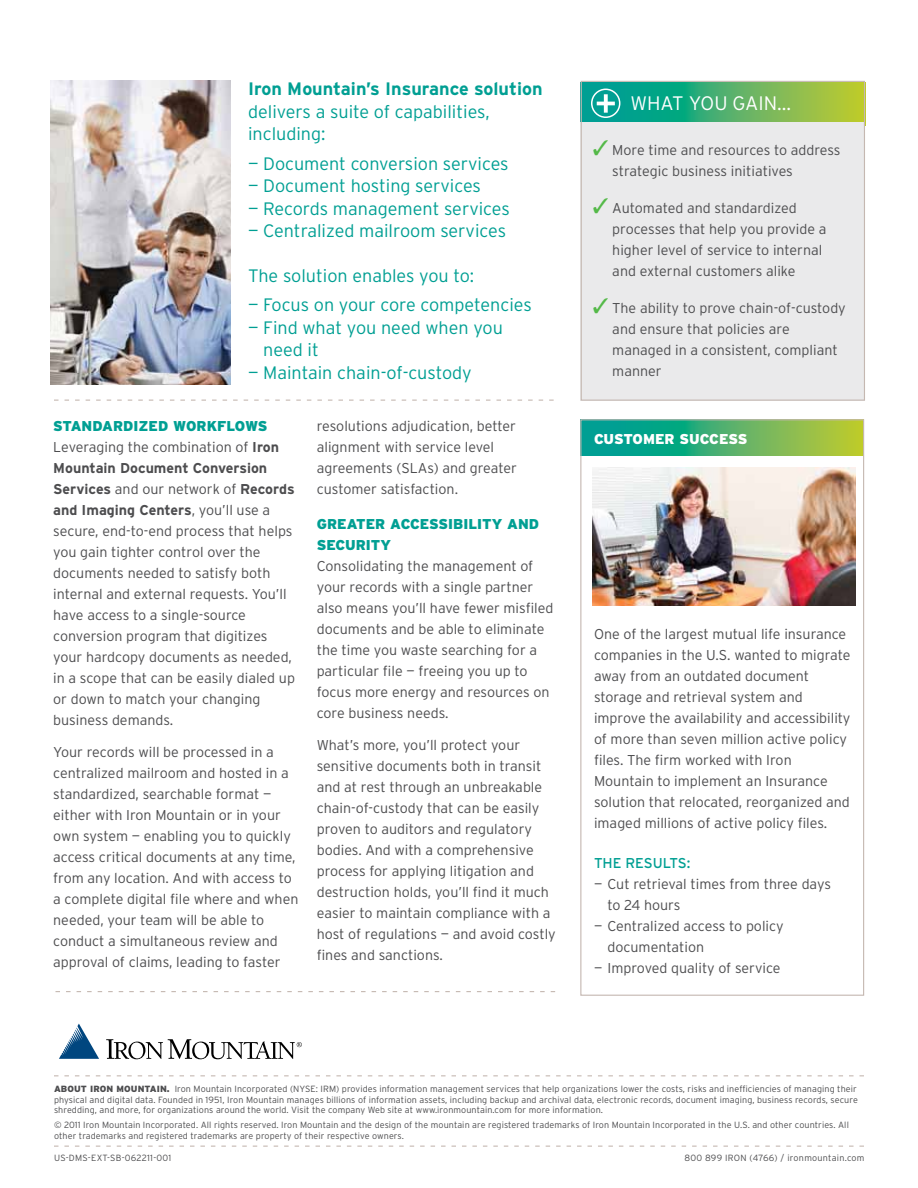
<style>
.page{position:relative;width:918px;height:1188px;background:#fff}
.page>*{position:absolute;margin:0;border:0;box-sizing:border-box;transform-origin:0 0}
.t1{font:300 19.5px "Interstate";color:#fff}
.t2{font:300 18px/22.5px "Interstate";color:#009f93}
.t3{font:700 18px "Interstate";color:#009f93}
.t4{font:300 14.25px/21px "Interstate";color:#4d4d4f}
.t5{font:900 14.25px/21px "Interstate";color:#009f93}
.t6{font:900 14.25px "Interstate";color:#fff}
.t7{font:14.25px "Interstate";color:#009f93}
.t8{font:300 9px/10.5px "Interstate";letter-spacing:.01em;color:#4d4d4f;text-align:justify}
.t9{font:300 9px "Interstate";letter-spacing:.03em;color:#4d4d4f}
.s1{font-weight:900;color:#009f93}
.s2{font-weight:700}
.s3{color:#54b948}
.s4{font-weight:900}
</style>
<div class="page">
<svg style="left:582px;top:421px;width:280px;height:35px;background:#4bb06b"></svg>
<svg style="left:54px;top:1146px;width:810px;height:1px"></svg>
<svg style="left:59px;top:1024px;width:40px;height:35px"></svg>
<svg style="left:106px;top:1039px;width:196px;height:20px"></svg>
<svg style="left:54px;top:1075px;width:810px;height:1px"></svg>
<svg style="left:54px;top:400px;width:500px;height:1px"></svg>
<svg style="left:56px;top:991px;width:499px;height:1px"></svg>
<div style="left:580px;top:419px;width:284px;height:577px;border:1px solid #c5b8b1"></div>
<img style="left:50px;top:81px;width:180px;height:304px">
<svg style="left:580px;top:82px;width:283px;height:40px;background:#51b269"></svg>
<div style="left:580px;top:122px;width:285px;height:279px;background:#eaeaeb"></div>
<div style="left:591px;top:89px;width:29px;height:29px;border:2px solid #fff;border-radius:50%"></div>
<svg style="left:597px;top:94px;width:18px;height:19px"></svg>
<div style="left:581px;top:81px;width:284px;height:320px;border:1px solid #c5b8b1"></div>
<img style="left:592px;top:468px;width:264px;height:138px">
<p class="t3" style="left:248px;top:79px;width:296px">Iron Mountain’s Insurance solution</p>
<p class="t2" style="left:248px;top:100px;width:243px">delivers a suite of capabilities, including:</p>
<p class="t2" style="left:248px;top:152px;width:262px">— Document conversion services</p>
<p class="t2" style="left:248px;top:174px;width:234px">— Document hosting services</p>
<p class="t2" style="left:248px;top:197px;width:263px">— Records management services</p>
<p class="t2" style="left:248px;top:219px;width:260px">— Centralized mailroom services</p>
<p class="t2" style="left:248px;top:264px;width:228px">The solution enables you to:</p>
<p class="t2" style="left:248px;top:294px;width:285px">— Focus on your core competencies</p>
<p class="t2" style="left:263px;top:316px;width:241px;text-indent:-15px">— Find what you need when you need it</p>
<p class="t2" style="left:248px;top:361px;width:225px">— Maintain chain-of-custody</p>
<p class="t4" style="left:53px;top:415px;width:243px"><span class="s1">STANDARDIZED WORKFLOWS<br></span>Leveraging the combination of <span class="s2">Iron<br>Mountain Document Conversion<br>Services</span> and our network of <span class="s2">Records and Imaging Centers</span>, you’ll use a secure, end-to-end process that helps you gain tighter control over the documents needed to satisfy both internal and external requests. You’ll have access to a single-source conversion program that digitizes your hardcopy documents as needed, in a scope that can be easily dialed up or down to match your changing business demands.</p>
<p class="t4" style="left:53px;top:741px;width:247px">Your records will be processed in a centralized mailroom and hosted in a standardized, searchable format — either with Iron Mountain or in your own system — enabling you to quickly access critical documents at any time, from any location. And with access to a complete digital file where and when needed, your team will be able to conduct a simultaneous review and approval of claims, leading to faster</p>
<p class="t4" style="left:317px;top:415px;width:202px">resolutions adjudication, better alignment with service level agreements (SLAs) and greater customer satisfaction.</p>
<p class="t5" style="left:317px;top:513px;width:222px">GREATER ACCESSIBILITY AND<br>SECURITY</p>
<p class="t4" style="left:317px;top:555px;width:238px">Consolidating the management of your records with a single partner also means you’ll have fewer misfiled documents and be able to eliminate the time you waste searching for a particular file — freeing you up to focus more energy and resources on core business needs.</p>
<p class="t4" style="left:317px;top:734px;width:241px">What’s more, you’ll protect your sensitive documents both in transit and at rest through an unbreakable chain-of-custody that can be easily proven to auditors and regulatory bodies. And with a comprehensive process for applying litigation and destruction holds, you’ll find it much easier to maintain compliance with a host of regulations — and avoid costly fines and sanctions.</p>
<h1 class="t1" style="left:630px;top:92px;width:41px">whatyou</h1>
<h1 class="t1" style="left:733px;top:92px;width:60px">gain ...</h1>
<p class="t4" style="left:612px;top:139px;width:230px;text-indent:-20px"><span class="s3">✓</span> More time and resources to address strategic business initiatives</p>
<p class="t4" style="left:612px;top:197px;width:216px;text-indent:-20px"><span class="s3">✓</span> Automated and standardized processes that help you provide a higher level of service to internal and external customers alike</p>
<p class="t4" style="left:612px;top:298px;width:235px;text-indent:-20px"><span class="s3">✓</span> The ability to prove chain-of-custody and ensure that policies are managed in a consistent, compliant manner</p>
<p class="t6" style="left:594px;top:430px;width:11px">CUSTO</p>
<p class="t6" style="left:643px;top:430px;width:47px">MER SUCCESS</p>
<p class="t4" style="left:594px;top:623px;width:258px">One of the largest mutual life insurance companies in the U.S. wanted to migrate away from an outdated document storage and retrieval system and improve the availability and accessibility of more than seven million active policy files. The firm worked with Iron Mountain to implement an Insurance solution that relocated, reorganized and imaged millions of active policy files.</p>
<p class="t7" style="left:594px;top:855px;width:98px">THE RESU LTS:</p>
<p class="t4" style="left:607px;top:873px;width:225px;text-indent:-13px">— Cut retrieval times from three days to 24 hours</p>
<p class="t4" style="left:607px;top:915px;width:178px;text-indent:-13px">— Centralized access to policy documentation</p>
<p class="t4" style="left:594px;top:958px;width:188px">— Improved quality of service</p>
<p class="t8" style="left:54px;top:1084px;width:805px"><span class="s4">ABOUT IRON MOUNTAIN.</span> Iron Mountain Incorporated (NYSE: IRM) provides information management services that help organizations lower the costs, risks and inefficiencies of managing their physical and digital data. Founded in 1951, Iron Mountain manages billions of information assets, including backup and archival data, electronic records, document imaging, business records, secure shredding, and more, for organizations around the world. Visit the company Web site at www.ironmountain.com for more information.</p>
<p class="t8" style="left:54px;top:1120px;width:796px">© 2011 Iron Mountain Incorporated. All rights reserved. Iron Mountain and the design of the mountain are registered trademarks of Iron Mountain Incorporated in the U.S. and other countries. All other trademarks and registered trademarks are property of their respective owners.</p>
<p class="t9" style="left:684px;top:1153px;width:182px">800 899 IRON (4766) / ironmountain.com</p>
<p class="t9" style="left:54px;top:1153px;width:119px">US-DMS-EXT-SB-062211-001</p>
</div>
